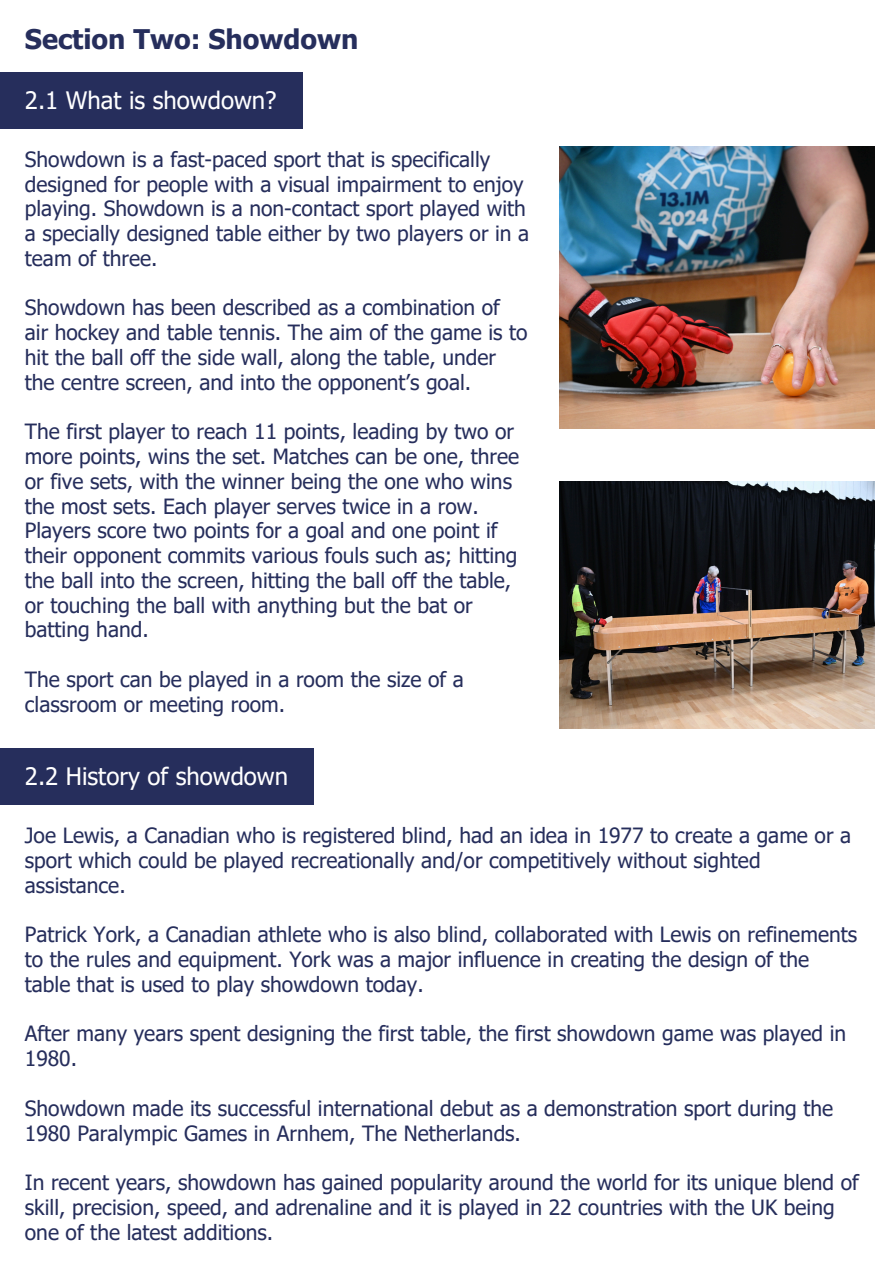
<style>
.page{position:relative;width:894px;height:1264px;background:#fff}
.page>*{position:absolute;margin:0;border:0;box-sizing:border-box;transform-origin:0 0}
.t1{font:700 27px "Tahoma";color:#262e5c}
.t2{font:24px "Tahoma";color:#fff}
.t3{font:21px/24.8px "Tahoma";color:#262e5c}
</style>
<div class="page">
<div style="left:0;top:72px;width:302px;height:57px;background:#262e5c"></div>
<div style="left:0;top:748px;width:313px;height:57px;background:#262e5c"></div>
<img style="left:559px;top:147px;width:315px;height:281px">
<img style="left:559px;top:481px;width:315px;height:247px">
<h2 class="t1" style="left:25px;top:22px;width:335px">Section Two: Showdown</h2>
<p class="t2" style="left:25px;top:85px;width:253px">2.1 What is showdown?</p>
<p class="t3" style="left:25px;top:146px;width:505px">Showdown is a fast-paced sport that is specifically designed for people with a visual impairment to enjoy playing. Showdown is a non-contact sport played with a specially designed table either by two players or in a team of three.</p>
<p class="t3" style="left:25px;top:295px;width:504px">Showdown has been described as a combination of air hockey and table tennis. The aim of the game is to hit the ball off the side wall, along the table, under the centre screen, and into the opponent’s goal.</p>
<p class="t3" style="left:25px;top:418px;width:495px">The first player to reach 11 points, leading by two or more points, wins the set. Matches can be one, three or five sets, with the winner being the one who wins the most sets. Each player serves twice in a row.<br>Players score two points for a goal and one point if their opponent commits various fouls such as; hitting the ball into the screen, hitting the ball off the table, or touching the ball with anything but the bat or batting hand.</p>
<p class="t3" style="left:25px;top:666px;width:440px">The sport can be played in a room the size of a classroom or meeting room.</p>
<p class="t2" style="left:25px;top:761px;width:265px">2.2 History of showdown</p>
<h2 class="t3" style="left:25px;top:822px;width:827px">Joe Lewis, a Canadian who is registered blind, had an idea in 1977 to create a game or a sport which could be played recreationally and/or competitively without sighted assistance.</h2>
<p class="t3" style="left:25px;top:921px;width:833px">Patrick York, a Canadian athlete who is also blind, collaborated with Lewis on refinements to the rules and equipment. York was a major influence in creating the design of the table that is used to play showdown today.</p>
<p class="t3" style="left:25px;top:1020px;width:822px">After many years spent designing the first table, the first showdown game was played in<br>1980.</p>
<p class="t3" style="left:25px;top:1095px;width:809px">Showdown made its successful international debut as a demonstration sport during the<br>1980 Paralympic Games in Arnhem, The Netherlands.</p>
<p class="t3" style="left:25px;top:1169px;width:835px">In recent years, showdown has gained popularity around the world for its unique blend of skill, precision, speed, and adrenaline and it is played in 22 countries with the UK being one of the latest additions.</p>
</div>
